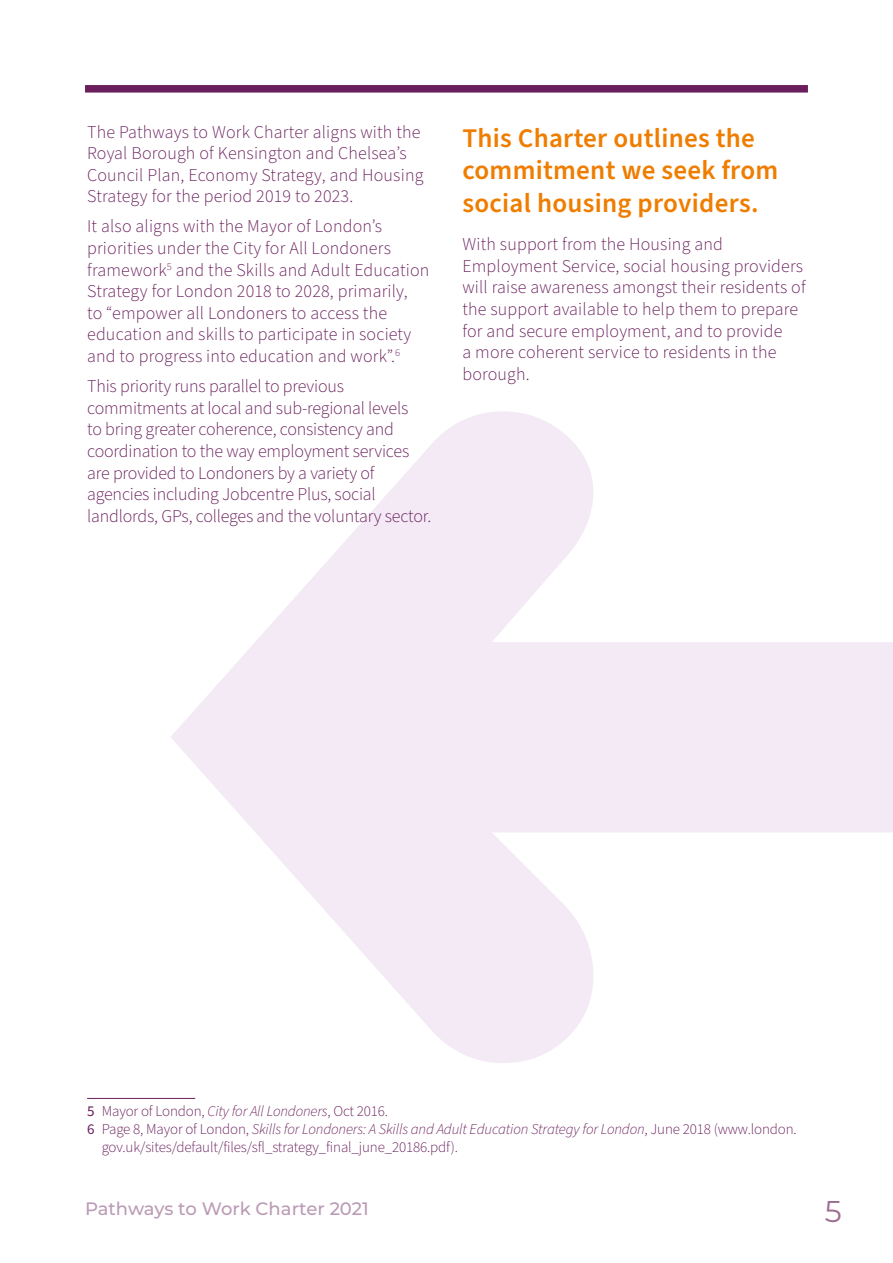
<style>
.page{position:relative;width:893px;height:1263px;background:#fff}
.page>*{position:absolute;margin:0;border:0;box-sizing:border-box;transform-origin:0 0}
.t1{font:30px "Montserrat";color:#9d6d91}
.Pull_quote{font:600 27px/32.4px "Source Sans Pro";letter-spacing:.01em;color:#ef7d00}
.body_12pt{font:300 18px/21.6px "Source Sans Pro";letter-spacing:.01em;color:#6a1e5c}
.body_12pt-2{font:300 18px/21.6px "Source Sans Pro";letter-spacing:-.01em;color:#6a1e5c}
.t2{font:500 18px "Montserrat";letter-spacing:-.005em;color:#ba9bb5}
.footnote{font:300 15px/18px "Source Sans Pro";letter-spacing:-.01em;color:#6a1e5c}
.s1{font-weight:400}
.s2{font-style:italic}
</style>
<div class="page">
<svg style="left:171px;top:411px;width:722px;height:652px"></svg>
<div style="left:85px;top:85px;width:723px;height:8px;background:#6a1e5c"></div>
<hr style="left:87px;top:1098px;width:108px;height:1px;background:#6a1e5c">
<p class="body_12pt" style="left:87px;top:121px;width:338px">The Pathways to Work Charter aligns with the Royal Borough of Kensington and Chelsea’s Council Plan, Economy Strategy, and Housing Strategy for the period 2019 to 2023.</p>
<p class="body_12pt" style="left:87px;top:216px;width:344px">It also aligns with the Mayor of London’s priorities under the City for All Londoners framework<sup>5</sup> and the Skills and Adult Education Strategy for London 2018 to 2028, primarily,<br>to “empower all Londoners to access the education and skills to participate in society and to progress into education and work”.<sup>6</sup></p>
<p class="body_12pt-2" style="left:87px;top:376px;width:346px">This priority runs parallel to previous commitments at local and sub-regional levels<br>to bring greater coherence, consistency and coordination to the way employment services are provided to Londoners by a variety of agencies including Jobcentre Plus, social landlords, GPs, colleges and the voluntary sector.</p>
<p class="Pull_quote" style="left:462px;top:122px;width:317px">This Charter outlines the commitment we seek from social housing providers.</p>
<p class="body_12pt" style="left:462px;top:234px;width:345px">With support from the Housing and Employment Service, social housing providers will raise awareness amongst their residents of the support available to help them to prepare for and secure employment, and to provide<br>a more coherent service to residents in the borough.</p>
<p class="footnote" style="left:87px;top:1103px;width:302px"><span class="s1">5</span> Mayor of London, <span class="s2">City for All Londoners</span>, Oct 2016.</p>
<p class="footnote" style="left:102px;top:1121px;width:697px;text-indent:-15px"><span class="s1">6</span> Page 8, Mayor of London, <span class="s2">Skills for Londoners: A Skills and Adult Education Strategy for London</span>, June 2018 (www.london. gov.uk/sites/default/files/sfl_strategy_final_june_20186.pdf).</p>
<p class="t2" style="left:85px;top:1195px;width:285px">Pathways to Work Charter 2021</p>
<h1 class="t1" style="left:825px;top:1191px;width:18px">5</h1>
</div>
